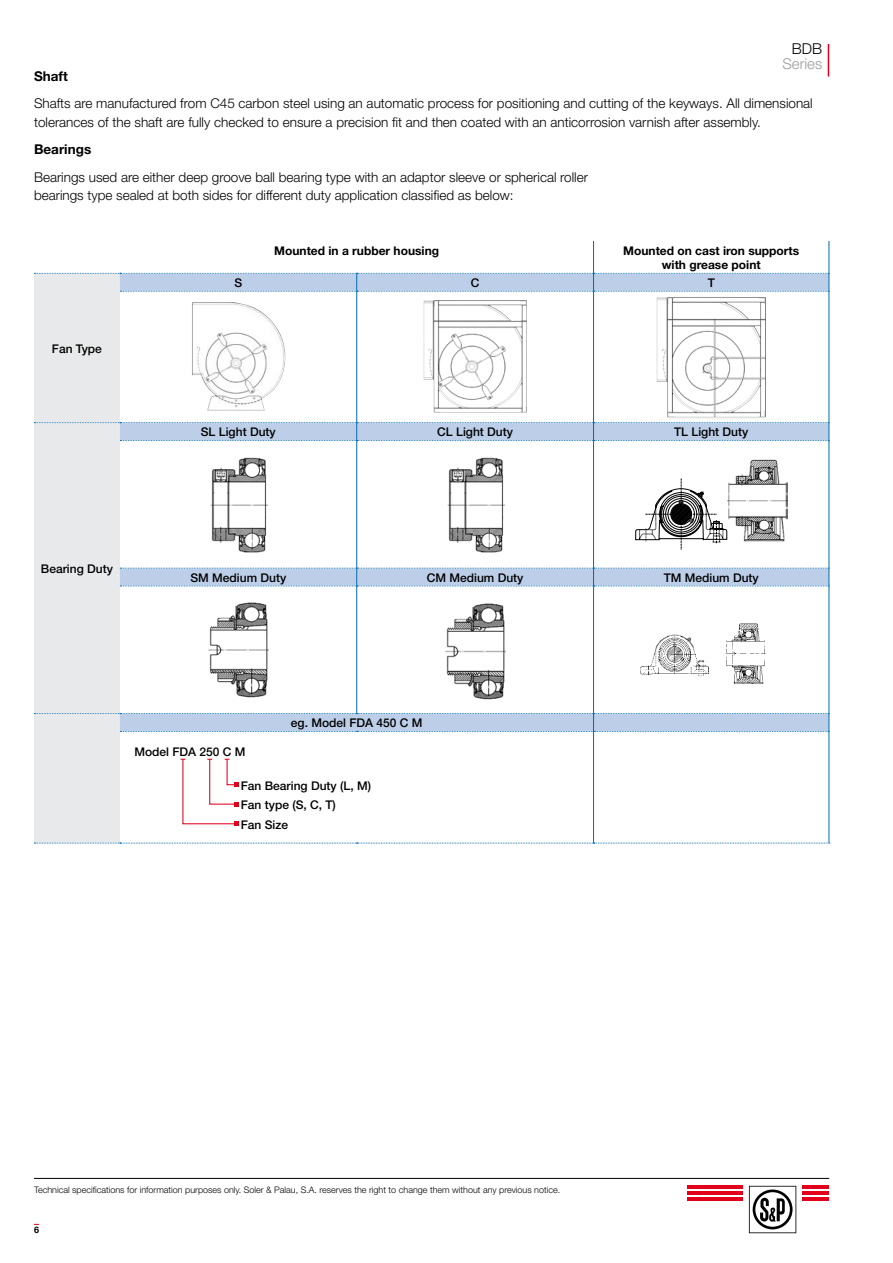
<style>
.page{position:relative;width:893px;height:1263px;background:#fff}
.page>*{position:absolute;margin:0;border:0;box-sizing:border-box;transform-origin:0 0}
.t1{font:300 15px "Helvetica Neue";color:#9c9d9f}
.t2{font:300 15px "Helvetica Neue";color:#000}
.t3{font:300 13.5px/18.8px "Helvetica Neue";color:#000}
.t4{font:700 13.5px "Helvetica Neue";color:#000}
.t5{font:500 12px/19.5px "Helvetica Neue";color:#000}
.t6{font:700 12px/14.4px "Helvetica Neue";color:#000;text-align:center}
.t7{font:300 9px "Helvetica Neue";color:#000}
.t8{font:700 9px "Helvetica Neue";color:#000}
</style>
<div class="page">
<hr style="left:34px;top:1178px;width:795px;height:1px;background:#000">
<hr style="left:803px;top:1186px;width:26px;height:3px;background:#e2001a">
<hr style="left:803px;top:1192px;width:26px;height:3px;background:#e2001a">
<hr style="left:803px;top:1198px;width:26px;height:3px;background:#e2001a">
<hr style="left:687px;top:1186px;width:55px;height:3px;background:#e2001a">
<hr style="left:687px;top:1192px;width:55px;height:3px;background:#e2001a">
<hr style="left:687px;top:1198px;width:55px;height:3px;background:#e2001a">
<svg style="left:749px;top:1186px;width:47px;height:47px"></svg>
<hr style="left:828px;top:44px;width:1px;height:33px;background:#e2001a">
<div style="left:34px;top:292px;width:86px;height:551px;background:#e8e9ea"></div>
<svg style="left:120px;top:292px;width:709px;height:421px"></svg>
<svg style="left:34px;top:843px;width:796px;height:1px"></svg>
<hr style="left:829px;top:291px;width:1px;height:132px;background:#006ab2">
<hr style="left:829px;top:441px;width:1px;height:127px;background:#006ab2">
<hr style="left:829px;top:586px;width:1px;height:127px;background:#006ab2">
<hr style="left:593px;top:731px;width:1px;height:112px;background:#006ab2">
<hr style="left:829px;top:731px;width:1px;height:112px;background:#006ab2">
<hr style="left:829px;top:241px;width:1px;height:32px;background:#006ab2">
<hr style="left:593px;top:241px;width:1px;height:32px;background:#006ab2">
<hr style="left:593px;top:292px;width:1px;height:130px;background:#006ab2">
<hr style="left:593px;top:441px;width:1px;height:127px;background:#006ab2">
<hr style="left:593px;top:586px;width:1px;height:127px;background:#006ab2">
<svg style="left:34px;top:713px;width:796px;height:19px;background:#bbcee6"></svg>
<svg style="left:34px;top:273px;width:796px;height:19px;background:#bccfe7"></svg>
<hr style="left:356px;top:292px;width:1px;height:130px;background:#006ab2">
<svg style="left:34px;top:422px;width:796px;height:19px;background:#bbcee6"></svg>
<hr style="left:356px;top:441px;width:1px;height:127px;background:#006ab2">
<svg style="left:120px;top:568px;width:710px;height:19px;background:#b9cde7"></svg>
<hr style="left:356px;top:586px;width:1px;height:127px;background:#006ab2">
<img style="left:192px;top:302px;width:93px;height:108px">
<img style="left:420px;top:297px;width:110px;height:119px">
<img style="left:655px;top:295px;width:113px;height:123px">
<img style="left:209px;top:454px;width:58px;height:100px">
<img style="left:446px;top:454px;width:58px;height:100px">
<img style="left:728px;top:458px;width:59px;height:84px">
<svg style="left:635px;top:478px;width:92px;height:72px"></svg>
<img style="left:208px;top:601px;width:61px;height:97px">
<img style="left:444px;top:603px;width:62px;height:97px">
<img style="left:716px;top:615px;width:67px;height:73px">
<img style="left:638px;top:634px;width:74px;height:43px">
<svg style="left:181px;top:758px;width:57px;height:68px"></svg>
<p class="t2" style="left:792px;top:40px;width:32px">BDB</p>
<p class="t1" style="left:782px;top:55px;width:41px">Series</p>
<p class="t4" style="left:34px;top:68px;width:35px">Shaft</p>
<p class="t3" style="left:34px;top:94px;width:780px">Shafts are manufactured from C45 carbon steel using an automatic process for positioning and cutting of the keyways. All dimensional tolerances of the shaft are fully checked to ensure a precision fit and then coated with an anticorrosion varnish after assembly.</p>
<p class="t4" style="left:34px;top:141px;width:59px">Bearings</p>
<p class="t3" style="left:34px;top:167px;width:555px">Bearings used are either deep groove ball bearing type with an adaptor sleeve or spherical roller bearings type sealed at both sides for different duty application classified as below:</p>
<p class="t6" style="left:274px;top:243px;width:166px">Mounted in a rubber housing</p>
<p class="t6" style="left:623px;top:243px;width:178px">Mounted on cast iron supports with grease point</p>
<p class="t5" style="left:52px;top:339px;width:52px">Fan Type</p>
<p class="t5" style="left:41px;top:559px;width:74px">Bearing Duty</p>
<p class="t5" style="left:234px;top:273px;width:9px">S</p>
<p class="t5" style="left:471px;top:273px;width:10px">C</p>
<p class="t5" style="left:708px;top:273px;width:9px">T</p>
<p class="t5" style="left:201px;top:422px;width:76px">SL Light Duty</p>
<p class="t5" style="left:437px;top:422px;width:77px">CL Light Duty</p>
<p class="t5" style="left:674px;top:422px;width:76px">TL Light Duty</p>
<p class="t5" style="left:190px;top:568px;width:97px">SM Medium Duty</p>
<p class="t5" style="left:427px;top:568px;width:98px">CM Medium Duty</p>
<p class="t5" style="left:664px;top:568px;width:97px">TM Medium Duty</p>
<p class="t5" style="left:291px;top:713px;width:133px">eg. Model FDA 450 C M</p>
<p class="t5" style="left:134px;top:742px;width:113px">Model FDA 250 C M</p>
<p class="t5" style="left:241px;top:776px;width:132px">Fan Bearing Duty (L, M)<br>Fan type (S, C, T)<br>Fan Size</p>
<p class="t7" style="left:34px;top:1184px;width:528px">Technical specifications for information purposes only. Soler &amp; Palau, S.A. reserves the right to change them without any previous notice.</p>
<p class="t8" style="left:34px;top:1224px;width:7px">6</p>
</div>
